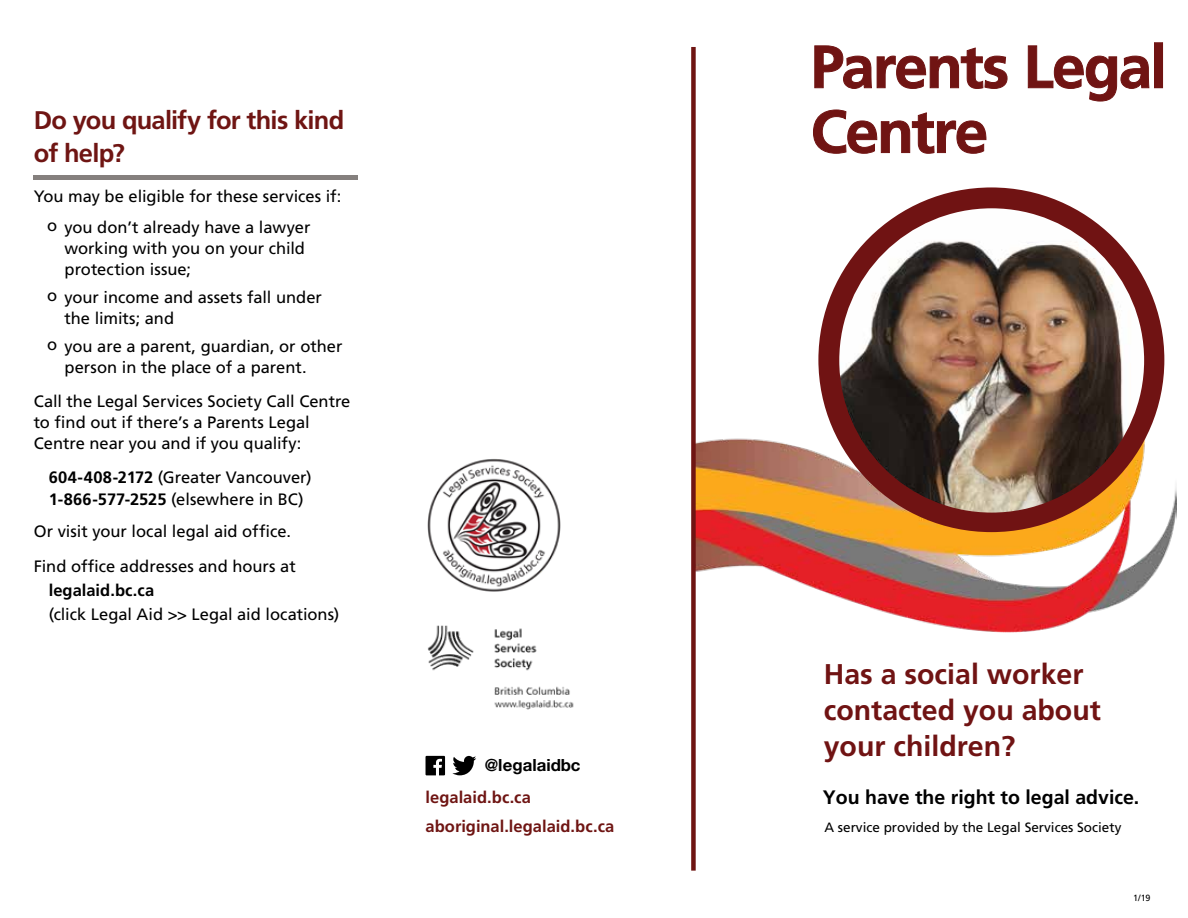
<style>
.page{position:relative;width:1188px;height:918px;background:#fff}
.page>*{position:absolute;margin:0;border:0;box-sizing:border-box;transform-origin:0 0}
.t1{font:700 60px/64.8px "Frutiger LT Std";letter-spacing:-.03em;color:#701413}
.t2{font:700 28.5px/36px "Frutiger LT Std";color:#701313}
.t3{font:700 25.5px/33px "Frutiger LT Std";letter-spacing:-.03em;color:#6f1513}
.t4{font:700 19.5px "Frutiger LT Std";color:#000}
.t5{font:700 16.8px "Helvetica Neue LT Pro";color:#000}
.t6{font:16.5px/21px "Frutiger LT Std";color:#000}
.t7{font:700 16.5px/28.8px "Frutiger LT Std";color:#6f1513}
.t8{font:700 16.5px "Frutiger LT Std";color:#000}
.t9{font:13.5px "Frutiger LT Std";color:#000}
.t10{font:9px "Frutiger LT Std";color:#000}
.s1{font-weight:700}
</style>
<div class="page">
<img style="left:696px;top:326px;width:480px;height:306px">
<svg style="left:814px;top:45px;width:194px;height:44px"></svg>
<svg style="left:1028px;top:45px;width:121px;height:57px"></svg>
<div style="left:1154px;top:43px;width:9px;height:45px;border:1px solid #701413"></div>
<svg style="left:813px;top:110px;width:173px;height:44px"></svg>
<div style="left:691px;top:47px;width:5px;height:824px;background:#6f1513"></div>
<hr style="left:34px;top:176px;width:324px;height:4px;background:#85807e">
<img style="left:427px;top:459px;width:134px;height:133px">
<img style="left:427px;top:625px;width:147px;height:84px">
<svg style="left:452px;top:756px;width:24px;height:19px"></svg>
<svg style="left:426px;top:756px;width:19px;height:19px"></svg>
<div style="left:818px;top:187px;width:346px;height:345px;background:#701313;border-radius:50%"></div>
<img style="left:839px;top:208px;width:305px;height:305px;border-radius:152px">
<h3 class="t3" style="left:34px;top:104px;width:312px">Do you qualify for this kind of help?</h3>
<p class="t6" style="left:47px;top:180px;width:296px;line-height:31.8px;text-indent:-13px">You may be eligible for these services if: o you don’t already have a lawyer</p>
<p class="t6" style="left:65px;top:238px;width:242px">working with you on your child protection issue;</p>
<p class="t6" style="left:65px;top:287px;width:259px;text-indent:-17px">o your income and assets fall under the limits; and</p>
<p class="t6" style="left:65px;top:336px;width:279px;text-indent:-17px">o you are a parent, guardian, or other person in the place of a parent.</p>
<p class="t6" style="left:34px;top:391px;width:318px">Call the Legal Services Society Call Centre to find out if there’s a Parents Legal<br>Centre near you and if you qualify:</p>
<p class="t6" style="left:49px;top:466px;width:264px;line-height:22.5px"><span class="s1">604-408-2172</span> (Greater Vancouver)<br><span class="s1">1-866-577-2525</span> (elsewhere in BC)</p>
<p class="t6" style="left:34px;top:514px;width:264px;line-height:34.8px">Or visit your local legal aid office.<br>Find office addresses and hours at</p>
<p class="t8" style="left:49px;top:580px;width:107px">legalaid.bc.ca</p>
<p class="t6" style="left:49px;top:604px;width:292px">(click Legal Aid &gt;&gt; Legal aid locations)</p>
<p class="t5" style="left:485px;top:754px;width:97px">@legalaidbc</p>
<p class="t7" style="left:426px;top:783px;width:190px">legalaid.bc.ca aboriginal.legalaid.bc.ca</p>
<h1 class="t1" style="left:811px;top:35px;width:358px">Parents Legal<br>Centre</h1>
<h2 class="t2" style="left:824px;top:656px;width:279px">Has a social worker contacted you about your children?</h2>
<p class="t4" style="left:823px;top:785px;width:318px">You have the right to legal advice.</p>
<p class="t9" style="left:824px;top:820px;width:299px">A service provided by the Legal Services Society</p>
<p class="t10" style="left:1133px;top:893px;width:19px">1/19</p>
</div>
